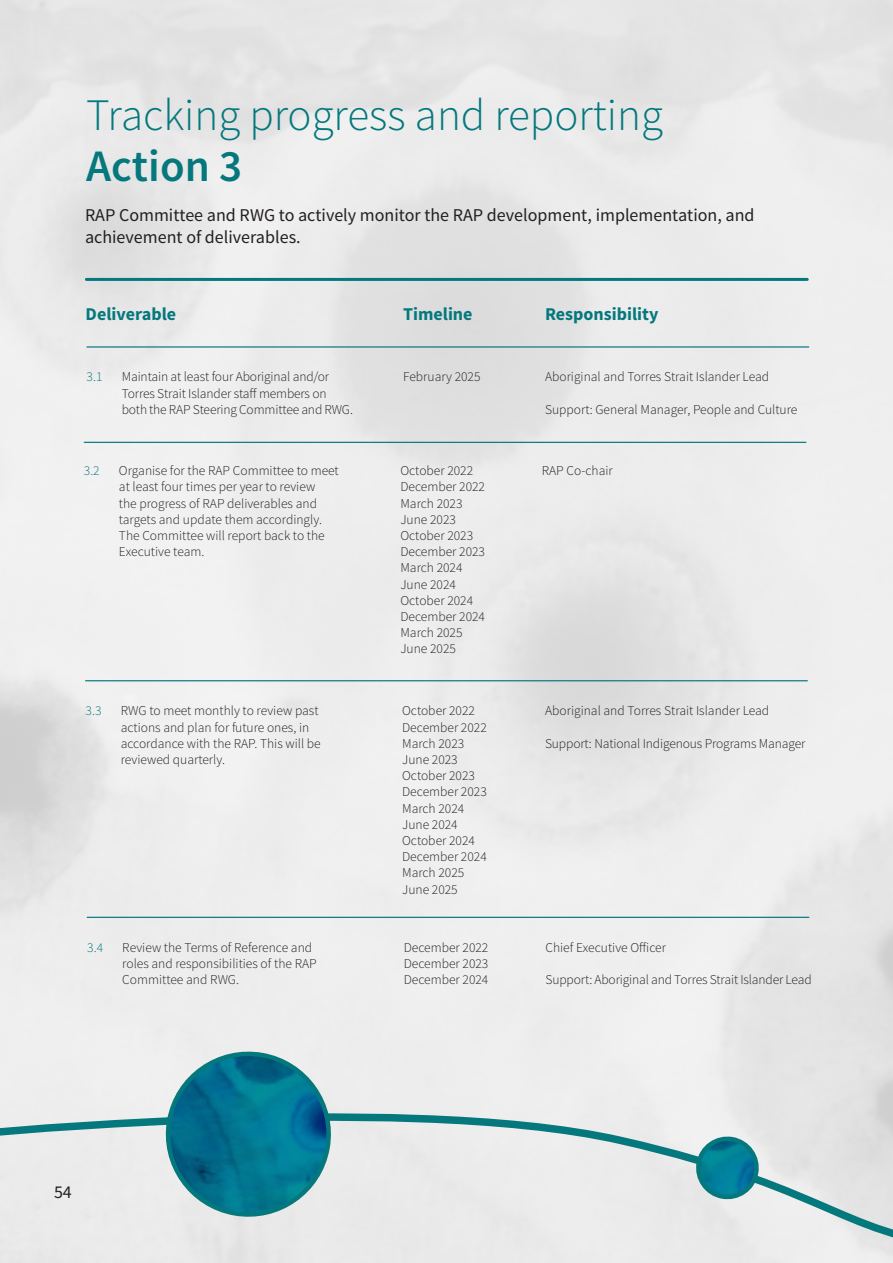
<style>
.page{position:relative;width:893px;height:1263px;background:#fff}
.page>*{position:absolute;margin:0;border:0;box-sizing:border-box;transform-origin:0 0}
.t1{font:300 45px "Source Sans Pro";color:#04787d}
.t2{font:600 45px "Source Sans Pro";color:#04787d}
.Table_body_regular{font:18px/21.6px "Source Sans Pro";color:#231f20}
.t3{font:700 18px "Source Sans Pro";color:#04787d}
.Table_body_regular-2{font:300 13.5px/16.2px "Source Sans Pro";color:#231f20}
.Table_body_regular-3{font:300 13.5px "Source Sans Pro";color:#04787d}
</style>
<div class="page">
<img style="left:0;top:0;width:893px;height:1263px">
<hr style="left:86px;top:278px;width:721px;height:3px;background:#04787d">
<hr style="left:87px;top:346px;width:722px;height:2px;background:#04787d">
<hr style="left:84px;top:442px;width:722px;height:1px;background:#04787d">
<hr style="left:86px;top:680px;width:721px;height:1px;background:#04787d">
<hr style="left:87px;top:917px;width:722px;height:1px;background:#04787d">
<svg style="left:0;top:1081px;width:893px;height:181px"></svg>
<svg style="left:162px;top:1047px;width:173px;height:174px"></svg>
<svg style="left:696px;top:1136px;width:63px;height:66px"></svg>
<p class="t1" style="left:86px;top:88px;width:578px">Tracking progress and reporting</p>
<p class="t2" style="left:86px;top:138px;width:158px">Action 3</p>
<p class="Table_body_regular" style="left:85px;top:204px;width:671px">RAP Committee and RWG to actively monitor the RAP development, implementation, and achievement of deliverables.</p>
<p class="t3" style="left:86px;top:302px;width:92px">Deliverable</p>
<p class="t3" style="left:403px;top:302px;width:71px">Timeline</p>
<p class="t3" style="left:545px;top:302px;width:115px">Responsibility</p>
<p class="Table_body_regular-3" style="left:87px;top:369px;width:17px">3.1</p>
<p class="Table_body_regular-2" style="left:122px;top:369px;width:233px">Maintain at least four Aboriginal and/or<br>Torres Strait Islander staff members on both the RAP Steering Committee and RWG.</p>
<p class="Table_body_regular-2" style="left:403px;top:369px;width:79px">February 2025</p>
<p class="Table_body_regular-2" style="left:545px;top:369px;width:226px">Aboriginal and Torres Strait Islander Lead</p>
<p class="Table_body_regular-2" style="left:545px;top:401px;width:254px">Support: General Manager, People and Culture</p>
<p class="Table_body_regular-2" style="left:119px;top:463px;width:221px">Organise for the RAP Committee to meet at least four times per year to review<br>the progress of RAP deliverables and targets and update them accordingly.<br>The Committee will report back to the Executive team.</p>
<p class="Table_body_regular-2" style="left:400px;top:463px;width:74px">October 2022</p>
<p class="Table_body_regular-3" style="left:84px;top:462px;width:17px">3.2</p>
<p class="Table_body_regular-2" style="left:542px;top:463px;width:73px">RAP Co-chair</p>
<p class="Table_body_regular-2" style="left:400px;top:479px;width:86px">December 2022</p>
<p class="Table_body_regular-2" style="left:400px;top:495px;width:64px">March 2023</p>
<p class="Table_body_regular-2" style="left:400px;top:511px;width:57px">June 2023</p>
<p class="Table_body_regular-2" style="left:400px;top:527px;width:74px">October 2023</p>
<p class="Table_body_regular-2" style="left:400px;top:544px;width:86px">December 2023</p>
<p class="Table_body_regular-2" style="left:400px;top:560px;width:64px">March 2024</p>
<p class="Table_body_regular-2" style="left:400px;top:576px;width:57px">June 2024</p>
<p class="Table_body_regular-2" style="left:400px;top:592px;width:74px">October 2024</p>
<p class="Table_body_regular-2" style="left:400px;top:608px;width:86px">December 2024</p>
<p class="Table_body_regular-2" style="left:400px;top:625px;width:64px">March 2025</p>
<p class="Table_body_regular-2" style="left:400px;top:641px;width:57px">June 2025</p>
<p class="Table_body_regular-3" style="left:86px;top:703px;width:17px">3.3</p>
<p class="Table_body_regular-2" style="left:121px;top:703px;width:202px">RWG to meet monthly to review past actions and plan for future ones, in accordance with the RAP. This will be reviewed quarterly.</p>
<p class="Table_body_regular-2" style="left:402px;top:703px;width:74px">October 2022</p>
<p class="Table_body_regular-2" style="left:402px;top:719px;width:86px">December 2022</p>
<p class="Table_body_regular-2" style="left:402px;top:735px;width:64px">March 2023</p>
<p class="Table_body_regular-2" style="left:402px;top:751px;width:57px">June 2023</p>
<p class="Table_body_regular-2" style="left:402px;top:768px;width:74px">October 2023</p>
<p class="Table_body_regular-2" style="left:402px;top:784px;width:86px">December 2023</p>
<p class="Table_body_regular-2" style="left:402px;top:800px;width:64px">March 2024</p>
<p class="Table_body_regular-2" style="left:402px;top:816px;width:57px">June 2024</p>
<p class="Table_body_regular-2" style="left:402px;top:832px;width:74px">October 2024</p>
<p class="Table_body_regular-2" style="left:402px;top:849px;width:86px">December 2024</p>
<p class="Table_body_regular-2" style="left:402px;top:865px;width:64px">March 2025</p>
<p class="Table_body_regular-2" style="left:402px;top:881px;width:57px">June 2025</p>
<p class="Table_body_regular-3" style="left:87px;top:939px;width:17px">3.4</p>
<p class="Table_body_regular-2" style="left:122px;top:939px;width:196px">Review the Terms of Reference and roles and responsibilities of the RAP<br>Committee and RWG.</p>
<p class="Table_body_regular-2" style="left:404px;top:939px;width:86px">December 2022</p>
<p class="Table_body_regular-2" style="left:404px;top:956px;width:86px">December 2023</p>
<p class="Table_body_regular-2" style="left:404px;top:972px;width:86px">December 2024</p>
<p class="Table_body_regular-2" style="left:545px;top:703px;width:226px">Aboriginal and Torres Strait Islander Lead</p>
<p class="Table_body_regular-2" style="left:545px;top:735px;width:262px">Support: National Indigenous Programs Manager</p>
<p class="Table_body_regular-2" style="left:545px;top:939px;width:122px">Chief Executive Officer</p>
<p class="Table_body_regular-2" style="left:545px;top:972px;width:268px">Support: Aboriginal and Torres Strait Islander Lead</p>
<p class="Table_body_regular" style="left:54px;top:1181px;width:19px">54</p>
</div>
